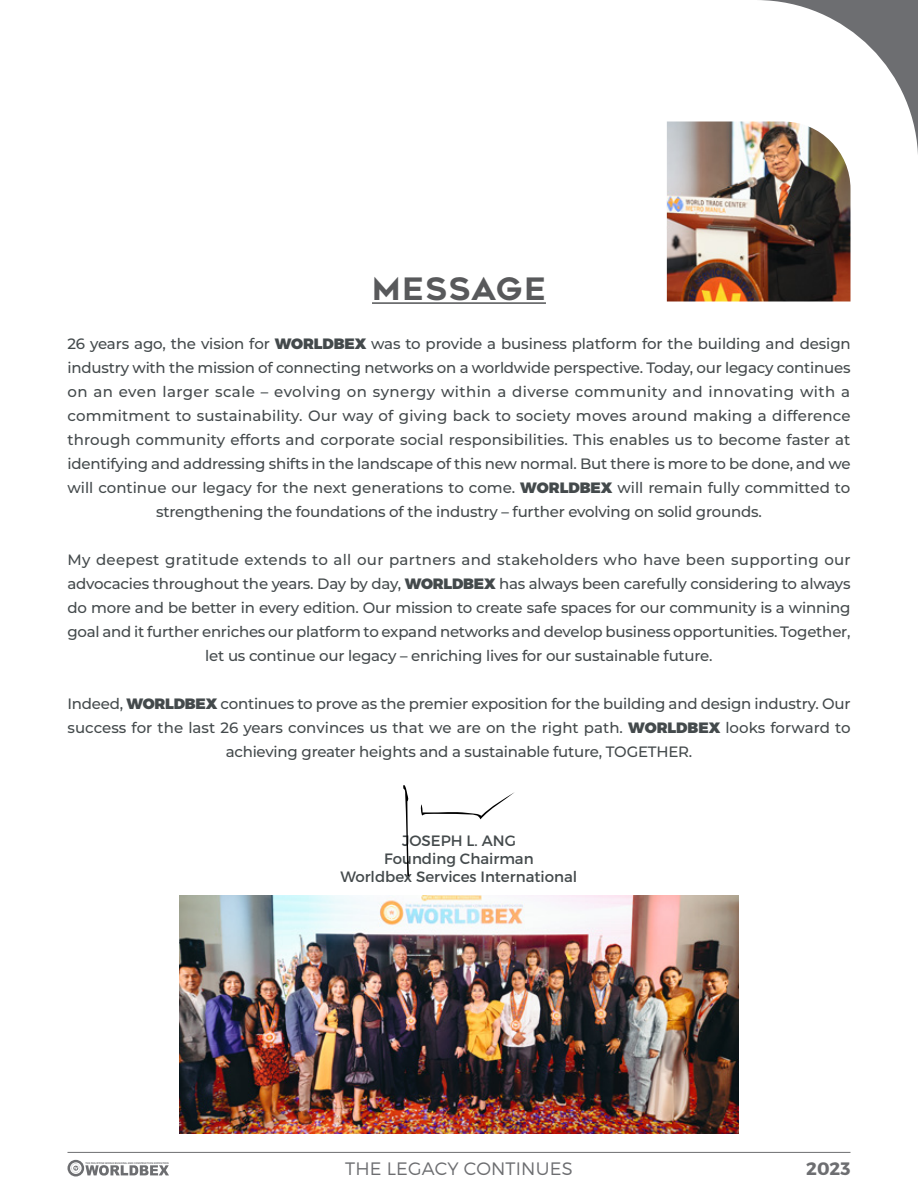
<style>
.page{position:relative;width:918px;height:1188px;background:#fff}
.page>*{position:absolute;margin:0;border:0;box-sizing:border-box;transform-origin:0 0}
.t1{font:30.9px "Renogare";letter-spacing:.05em;color:#58595b}
.t2{font:300 18px "Montserrat";letter-spacing:.01em;color:#6d6e71}
.t3{font:700 18px "Montserrat";color:#6d6e71}
.t4{font:500 15px/24px "Montserrat";letter-spacing:-.015em;color:#444a4c;text-align:center}
.t5{font:15px/18px "Montserrat";color:#444a4c;text-align:center}
.t6{font:700 2.4px "Open Sans";color:#6d6e71}
.s1{font-weight:900}
</style>
<div class="page">
<svg style="left:757px;top:0;width:161px;height:154px"></svg>
<hr style="left:372px;top:302px;width:174px;height:2px;background:#58595b">
<svg style="left:403px;top:785px;width:6px;height:91px"></svg>
<svg style="left:420px;top:792px;width:95px;height:27px"></svg>
<img style="left:667px;top:122px;width:183px;height:180px">
<img style="left:179px;top:896px;width:560px;height:238px">
<hr style="left:68px;top:1152px;width:782px;height:1px;background:#6d6e71">
<svg style="left:85px;top:1165px;width:84px;height:11px"></svg>
<svg style="left:68px;top:1160px;width:16px;height:17px"></svg>
<svg style="left:70px;top:1162px;width:12px;height:12px"></svg>
<svg style="left:73px;top:1166px;width:5px;height:5px"></svg>
<h1 class="t1" style="left:372px;top:269px;width:175px">MESSAGE</h1>
<p class="t4" style="left:67px;top:331px;width:785px">26 years ago, the vision for <span class="s1">WORLDBEX</span> was to provide a business platform for the building and design industry with the mission of connecting networks on a worldwide perspective. Today, our legacy continues on an even larger scale – evolving on synergy within a diverse community and innovating with a commitment to sustainability. Our way of giving back to society moves around making a difference through community efforts and corporate social responsibilities. This enables us to become faster at identifying and addressing shifts in the landscape of this new normal. But there is more to be done, and we will continue our legacy for the next generations to come. <span class="s1">WORLDBEX</span> will remain fully committed to strengthening the foundations of the industry – further evolving on solid grounds.</p>
<p class="t4" style="left:67px;top:547px;width:785px">My deepest gratitude extends to all our partners and stakeholders who have been supporting our advocacies throughout the years. Day by day, <span class="s1">WORLDBEX</span> has always been carefully considering to always do more and be better in every edition. Our mission to create safe spaces for our community is a winning goal and it further enriches our platform to expand networks and develop business opportunities. Together, let us continue our legacy – enriching lives for our sustainable future.</p>
<p class="t4" style="left:67px;top:691px;width:785px">Indeed, <span class="s1">WORLDBEX</span> continues to prove as the premier exposition for the building and design industry. Our success for the last 26 years convinces us that we are on the right path. <span class="s1">WORLDBEX</span> looks forward to achieving greater heights and a sustainable future, TOGETHER.</p>
<p class="t5" style="left:341px;top:832px;width:238px">JOSEPH L. ANG<br>Founding Chairman<br>Worldbex Services International</p>
<p class="t6" style="left:85px;top:1161px;width:85px">THE PHILIPPINE WORLD BUILDING AND CONSTRUCTION EXPOSITION</p>
<p class="t2" style="left:345px;top:1157px;width:229px">THE LEGACY CONTINUES</p>
<p class="t3" style="left:806px;top:1157px;width:46px">2023</p>
</div>
